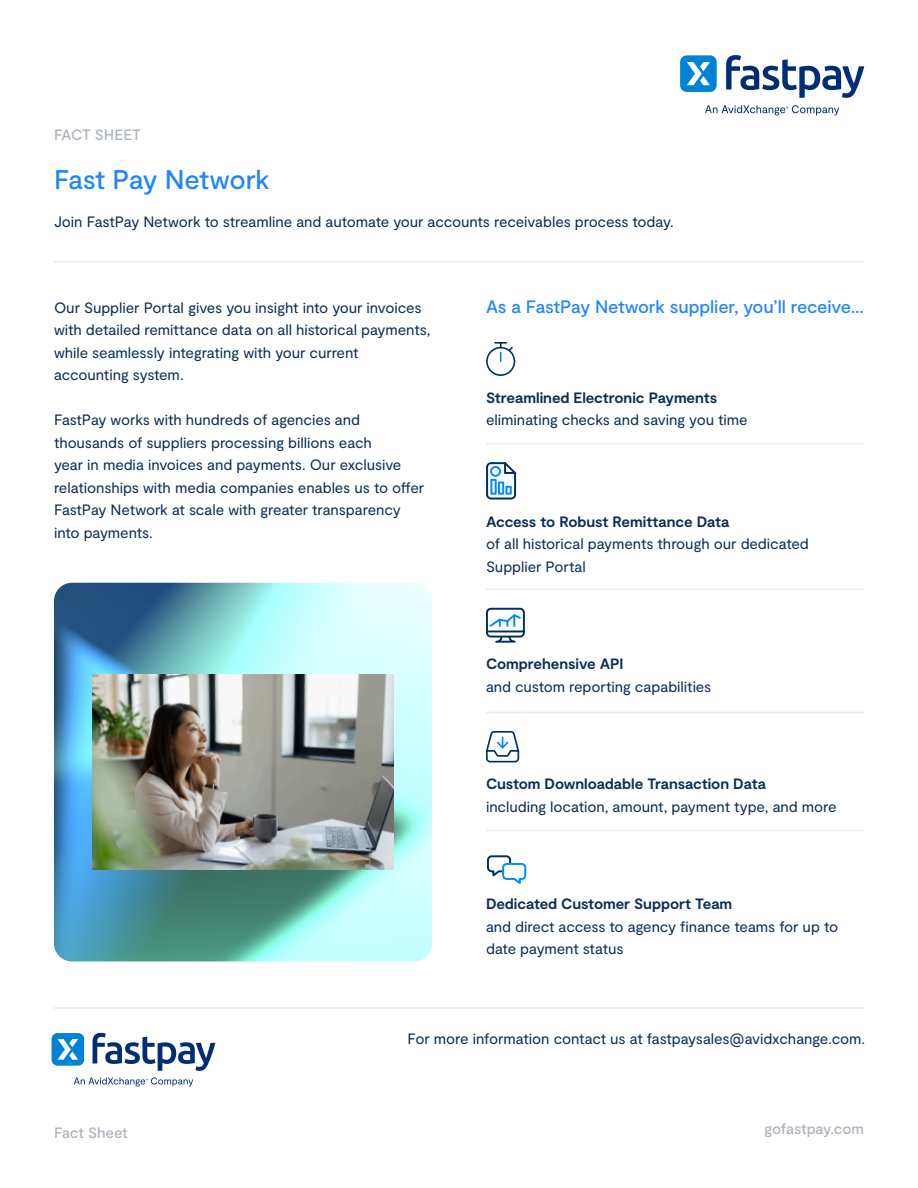
<style>
.page{position:relative;width:918px;height:1188px;background:#fff}
.page>*{position:absolute;margin:0;border:0;box-sizing:border-box;transform-origin:0 0}
.t1{font:500 27px "Moderat";letter-spacing:-.02em;color:#1e85ff}
.t2{font:500 18px "Moderat";letter-spacing:-.01em;color:#1e85ff}
.t3{font:15px/22.5px "Moderat";letter-spacing:-.005em;color:#0b2e57}
.t4{font:15px "Moderat";letter-spacing:-.01em;color:#0a2e57}
.t5{font:700 15px "Moderat";letter-spacing:-.005em;color:#0b2e57}
.t6{font:500 15px "Moderat";letter-spacing:-.01em;color:#adb3bd}
</style>
<div class="page">
<hr style="left:54px;top:261px;width:810px;height:1px;background:#e7eaee">
<svg style="left:680px;top:55px;width:37px;height:37px"></svg>
<svg style="left:726px;top:55px;width:138px;height:43px"></svg>
<svg style="left:705px;top:105px;width:134px;height:10px"></svg>
<img style="left:54px;top:583px;width:378px;height:379px">
<hr style="left:486px;top:589px;width:378px;height:1px;background:#e7eaee">
<hr style="left:486px;top:712px;width:378px;height:1px;background:#e7eaee">
<hr style="left:486px;top:830px;width:378px;height:1px;background:#e7eaee">
<hr style="left:486px;top:443px;width:378px;height:1px;background:#e7eaee">
<hr style="left:54px;top:1007px;width:810px;height:2px;background:#e7eaee">
<svg style="left:52px;top:1033px;width:32px;height:33px"></svg>
<svg style="left:93px;top:1033px;width:122px;height:38px"></svg>
<svg style="left:74px;top:1077px;width:119px;height:10px"></svg>
<svg style="left:486px;top:608px;width:39px;height:35px"></svg>
<svg style="left:486px;top:462px;width:30px;height:38px"></svg>
<svg style="left:486px;top:731px;width:33px;height:31px"></svg>
<svg style="left:487px;top:855px;width:40px;height:29px"></svg>
<svg style="left:495px;top:342px;width:19px;height:19px"></svg>
<div style="left:486px;top:347px;width:29px;height:29px;border:2px solid #00305d;border-radius:50%"></div>
<img style="left:93px;top:675px;width:300px;height:195px">
<p class="t6" style="left:54px;top:126px;width:88px">FACT SHEET</p>
<p class="t1" style="left:54px;top:164px;width:217px">Fast Pay Network</p>
<p class="t4" style="left:54px;top:213px;width:621px">Join FastPay Network to streamline and automate your accounts receivables process today.</p>
<p class="t3" style="left:54px;top:297px;width:378px">Our Supplier Portal gives you insight into your invoices with detailed remittance data on all historical payments, while seamlessly integrating with your current</p>
<p class="t3" style="left:54px;top:364px;width:131px">accounting system.</p>
<p class="t3" style="left:54px;top:409px;width:372px">FastPay works with hundreds of agencies and thousands of suppliers processing billions each<br>year in media invoices and payments. Our exclusive relationships with media companies enables us to offer FastPay Network at scale with greater transparency</p>
<p class="t3" style="left:54px;top:522px;width:100px">into payments.</p>
<p class="t2" style="left:486px;top:296px;width:379px">As a FastPay Network supplier, you’ll receive...</p>
<p class="t5" style="left:486px;top:389px;width:233px">Streamlined Electronic Payments</p>
<p class="t3" style="left:486px;top:409px;width:263px">eliminating checks and saving you time</p>
<p class="t5" style="left:486px;top:513px;width:245px">Access to Robust Remittance Data</p>
<p class="t3" style="left:486px;top:533px;width:324px">of all historical payments through our dedicated<br>Supplier Portal</p>
<p class="t5" style="left:486px;top:655px;width:139px">Comprehensive API</p>
<p class="t3" style="left:486px;top:675px;width:227px">and custom reporting capabilities</p>
<p class="t5" style="left:486px;top:775px;width:282px">Custom Downloadable Transaction Data</p>
<p class="t3" style="left:486px;top:795px;width:352px">including location, amount, payment type, and more</p>
<p class="t5" style="left:486px;top:895px;width:248px">Dedicated Customer Support Team</p>
<p class="t3" style="left:486px;top:915px;width:354px">and direct access to agency finance teams for up to date payment status</p>
<p class="t4" style="left:408px;top:1030px;width:459px">For more information contact us at fastpaysales@avidxchange.com.</p>
<p class="t6" style="left:54px;top:1124px;width:75px">Fact Sheet</p>
<p class="t6" style="left:764px;top:1120px;width:101px">gofastpay.com</p>
</div>
